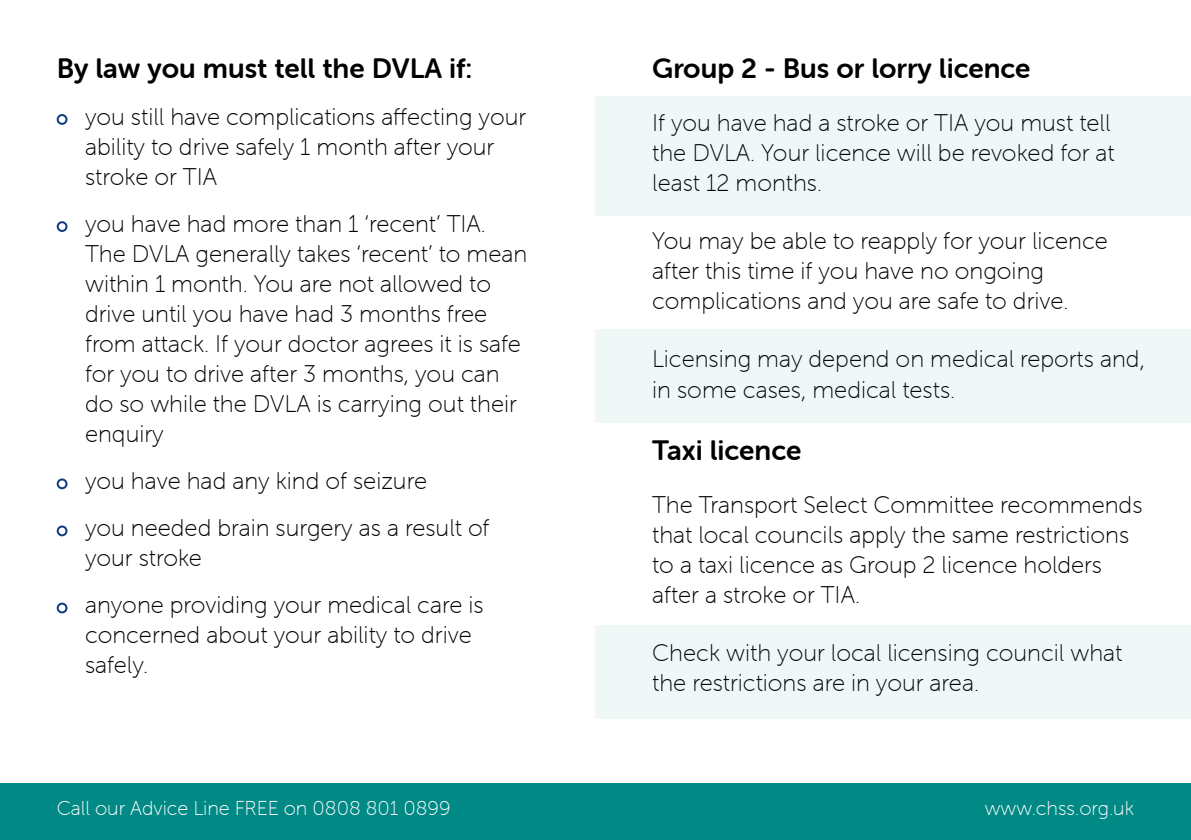
<style>
.page{position:relative;width:1191px;height:840px;background:#fff}
.page>*{position:absolute;margin:0;border:0;box-sizing:border-box;transform-origin:0 0}
.t1{font:28px "Museo Sans Rounded 700";color:#000}
.t2{font:24px/30px "Museo Sans Rounded 100";color:#000}
.t3{font:20px "Museo Sans Rounded 100";color:#fff}
</style>
<div class="page">
<div style="left:578px;top:782px;width:613px;height:57px;background:#008985"></div>
<div style="left:0;top:782px;width:612px;height:57px;background:#008985"></div>
<div style="left:57px;top:114px;width:10px;height:11px;border:2px solid #0f3b80;border-radius:50%"></div>
<div style="left:57px;top:221px;width:10px;height:11px;border:2px solid #0f3b80;border-radius:50%"></div>
<div style="left:57px;top:478px;width:10px;height:11px;border:2px solid #0f3b80;border-radius:50%"></div>
<div style="left:57px;top:525px;width:10px;height:11px;border:2px solid #0f3b80;border-radius:50%"></div>
<div style="left:57px;top:602px;width:10px;height:11px;border:2px solid #0f3b80;border-radius:50%"></div>
<div style="left:595px;top:96px;width:596px;height:119px;background:#f0f8f7"></div>
<div style="left:595px;top:329px;width:596px;height:93px;background:#f0f8f7"></div>
<div style="left:595px;top:625px;width:596px;height:93px;background:#f0f8f7"></div>
<p class="t1" style="left:57px;top:52px;width:417px">By law you must tell the DVLA if:</p>
<p class="t2" style="left:85px;top:102px;width:442px">you still have complications affecting your ability to drive safely 1 month after your stroke or TIA</p>
<p class="t2" style="left:85px;top:209px;width:444px">you have had more than 1 ‘recent’ TIA.<br>The DVLA generally takes ‘recent’ to mean within 1 month. You are not allowed to drive until you have had 3 months free from attack. If your doctor agrees it is safe for you to drive after 3 months, you can do so while the DVLA is carrying out their enquiry</p>
<p class="t2" style="left:85px;top:457px;width:406px;line-height:47px">you have had any kind of seizure<br>you needed brain surgery as a result of</p>
<p class="t2" style="left:85px;top:534px;width:400px;line-height:47px">your stroke<br>anyone providing your medical care is</p>
<p class="t2" style="left:85px;top:620px;width:388px">concerned about your ability to drive safely.</p>
<p class="t1" style="left:652px;top:52px;width:380px">Group 2 - Bus or lorry licence</p>
<p class="t2" style="left:652px;top:107px;width:464px">If you have had a stroke or TIA you must tell the DVLA. Your licence will be revoked for at least 12 months.</p>
<p class="t2" style="left:652px;top:226px;width:457px">You may be able to reapply for your licence after this time if you have no ongoing complications and you are safe to drive.</p>
<p class="t2" style="left:652px;top:344px;width:494px">Licensing may depend on medical reports and, in some cases, medical tests.</p>
<p class="t1" style="left:652px;top:434px;width:151px">Taxi licence</p>
<p class="t2" style="left:652px;top:489px;width:492px">The Transport Select Committee recommends that local councils apply the same restrictions to a taxi licence as Group 2 licence holders after a stroke or TIA.</p>
<p class="t2" style="left:652px;top:637px;width:472px">Check with your local licensing council what the restrictions are in your area.</p>
<p class="t3" style="left:57px;top:797px;width:395px">Call our Advice Line FREE on 0808 801 0899</p>
<p class="t3" style="left:51px;top:799px;width:343px">Call our Advice Line FREE on 0808 801</p>
<p class="t3" style="left:984px;top:797px;width:151px">www.chss.org.uk</p>
</div>
